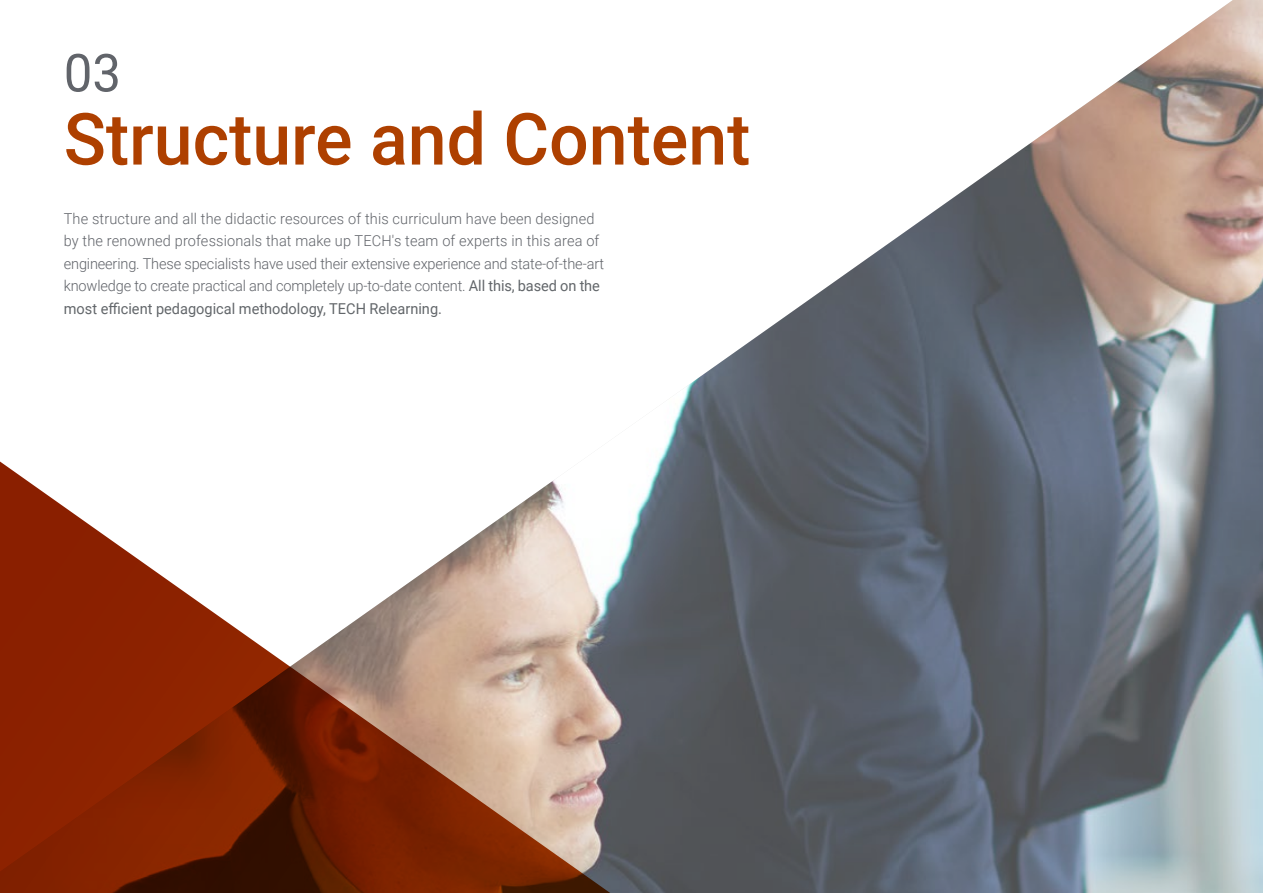
<style>
.page{position:relative;width:1263px;height:893px;background:#fff}
.page>*{position:absolute;margin:0;border:0;box-sizing:border-box;transform-origin:0 0}
.t1{font:500 72px "Roboto";color:#ae4000}
.t2{font:52.5px "Roboto";color:#61646a}
.t3{font:300 15px/22.5px "Roboto";color:#61646a}
.s1{color:#63656a}
.s2{font-weight:400;color:#62666a}
</style>
<div class="page">
<img style="left:640px;top:0;width:623px;height:893px">
<svg style="left:0;top:461px;width:640px;height:432px"></svg>
<h2 class="t2" style="left:64px;top:36px;width:59px">03</h2>
<h1 class="t1" style="left:64px;top:89px;width:688px">Structure and Content</h1>
<p class="t3" style="left:64px;top:207px;width:542px">The structure and all the didactic resources of this curriculum have been designed by the renowned professionals that make up TECH's team of experts in this area of engineering. These specialists hav<span class="s1">e used</span> their extensive experience and state-of-the-art knowledge to create practical and completely up-to-date content. <span class="s2">All this, based on the most efficient pedagogical methodology, TECH Relearning.</span></p>
</div>
